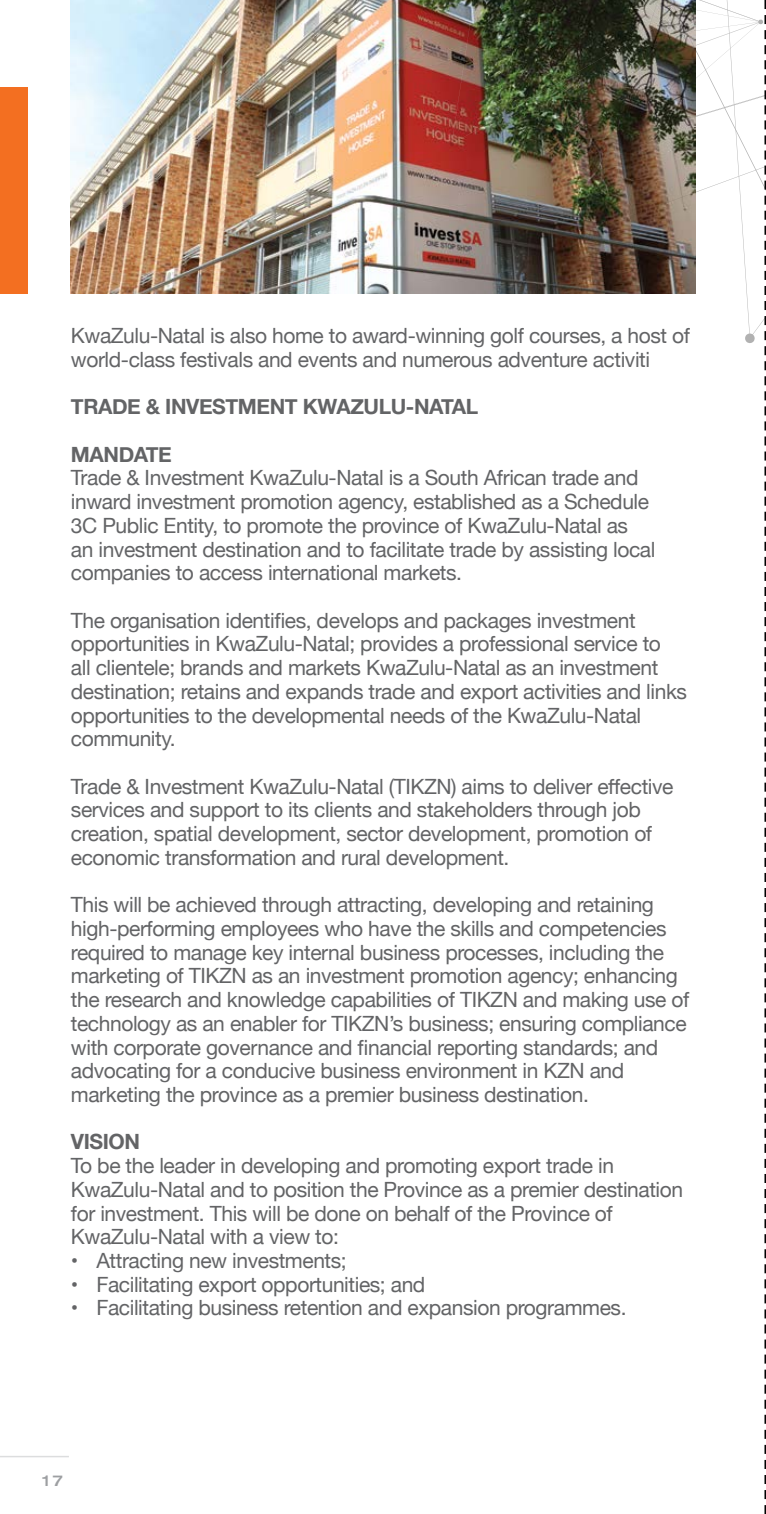
<style>
.page{position:relative;width:766px;height:1514px;background:#fff}
.page>*{position:absolute;margin:0;border:0;box-sizing:border-box;transform-origin:0 0}
.t1{font:21px/23.7px "Helvetica Neue";letter-spacing:-.02em;color:#636466}
.t2{font:700 21px "Helvetica Neue";letter-spacing:-.02em;color:#636466}
.t3{font:500 expanded 15px "Helvetica Neue LT Std";color:#9d9fa2}
.s1{color:#fff}
</style>
<div class="page">
<div style="left:0;top:87px;width:28px;height:206px;background:#f36f21"></div>
<img style="left:71px;top:0;width:311px;height:293px">
<svg style="left:382px;top:0;width:383px;height:1514px"></svg>
<hr style="left:0;top:1456px;width:69px;height:1px;background:#dcddde">
<p class="t1" style="left:71px;top:325px;width:620px">KwaZulu-Natal is also home to award-winning golf courses, a host of world-class festivals and events and numerous adventure activiti<span class="s1">es.</span></p>
<p class="t2" style="left:71px;top:390px;width:408px">TRADE &amp; INVESTMENT KWAZULU-NATAL</p>
<p class="t2" style="left:71px;top:438px;width:102px">MANDATE</p>
<p class="t1" style="left:71px;top:467px;width:586px">Trade &amp; Investment KwaZulu-Natal is a South African trade and inward investment promotion agency, established as a Schedule 3C Public Entity, to promote the province of KwaZulu-Natal as an investment destination and to facilitate trade by assisting local companies to access international markets.</p>
<p class="t1" style="left:71px;top:610px;width:617px">The organisation identifies, develops and packages investment opportunities in KwaZulu-Natal; provides a professional service to<br>all clientele; brands and markets KwaZulu-Natal as an investment destination; retains and expands trade and export activities and links opportunities to the developmental needs of the KwaZulu-Natal community.</p>
<p class="t1" style="left:71px;top:775px;width:604px">Trade &amp; Investment KwaZulu-Natal (TIKZN) aims to deliver effective services and support to its clients and stakeholders through job creation, spatial development, sector development, promotion of economic transformation and rural development.</p>
<p class="t1" style="left:71px;top:894px;width:619px">This will be achieved through attracting, developing and retaining high-performing employees who have the skills and competencies required to manage key internal business processes, including the marketing of TIKZN as an investment promotion agency; enhancing the research and knowledge capabilities of TIKZN and making use of technology as an enabler for TIKZN’s business; ensuring compliance with corporate governance and financial reporting standards; and advocating for a conducive business environment in KZN and marketing the province as a premier business destination.</p>
<p class="t2" style="left:71px;top:1125px;width:71px">VISION</p>
<p class="t1" style="left:71px;top:1155px;width:613px">To be the leader in developing and promoting export trade in KwaZulu-Natal and to position the Province as a premier destination for investment. This will be done on behalf of the Province of KwaZulu-Natal with a view to:</p>
<p class="t1" style="left:71px;top:1250px;width:277px">• Attracting new investments;</p>
<p class="t1" style="left:71px;top:1273px;width:356px">• Facilitating export opportunities; and</p>
<p class="t1" style="left:71px;top:1297px;width:557px">• Facilitating business retention and expansion programmes.</p>
<p class="t3" style="left:42px;top:1471px;width:22px">17</p>
</div>
